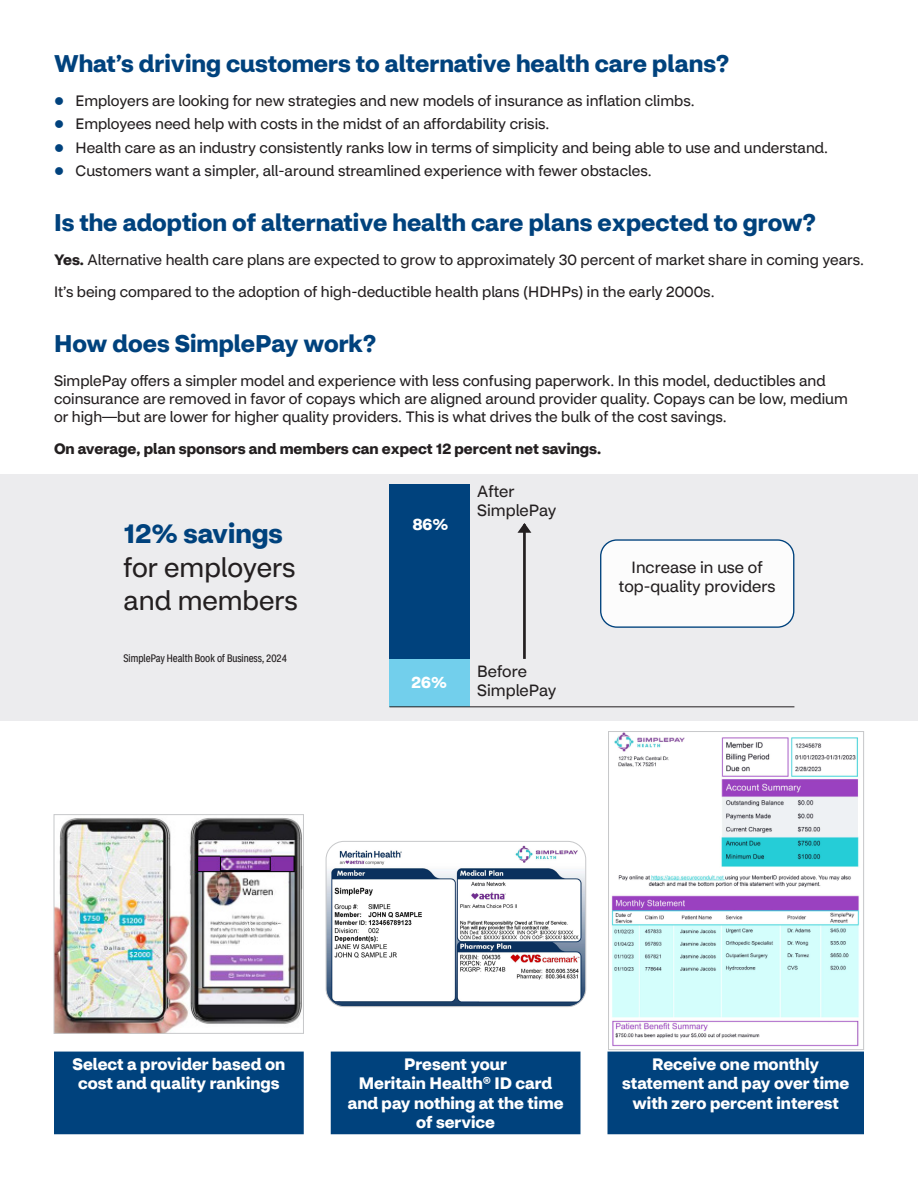
<style>
.page{position:relative;width:918px;height:1188px;background:#fff}
.page>*{position:absolute;margin:0;border:0;box-sizing:border-box;transform-origin:0 0}
.t1{font:27px/33.8px "CVS Health Sans";color:#231f20}
.t2{font:700 24px "CVS Health Sans";color:#00427d}
.t3{font:700 16.5px/19.5px "CVS Health Sans";color:#fff;text-align:center}
.t4{font:16.2px/18.9px "CVS Health Sans";color:#231f20;text-align:center}
.t5{font:700 16.2px "CVS Health Sans";color:#fff}
.t6{font:15px/18px "CVS Health Sans";color:#231f20}
.t7{font:700 15px "CVS Health Sans";color:#231f20}
.t8{font:10.8px "CVS Health Sans Cd";color:#231f20}
.s1{font-weight:700}
.s2{font-weight:700;color:#00427d}
</style>
<div class="page">
<div style="left:0;top:474px;width:918px;height:247px;background:#ececee"></div>
<div style="left:389px;top:485px;width:81px;height:222px;background:#00427d"></div>
<div style="left:389px;top:659px;width:81px;height:48px;background:#72cfec"></div>
<hr style="left:389px;top:706px;width:405px;height:1px;background:#231f20">
<hr style="left:523px;top:524px;width:3px;height:135px;background:#231f20">
<svg style="left:517px;top:523px;width:14px;height:10px"></svg>
<div style="left:601px;top:540px;width:193px;height:87px;background:#fcfcfc;border-radius:16px"></div>
<div style="left:600px;top:539px;width:194px;height:89px;border:1px solid #00427d;border-radius:16px"></div>
<div style="left:54px;top:1052px;width:810px;height:82px;background:#00427d"></div>
<img style="left:56px;top:817px;width:246px;height:215px">
<div style="left:54px;top:814px;width:250px;height:220px;border:1px solid #c7c8ca"></div>
<img style="left:326px;top:841px;width:260px;height:166px">
<div style="left:326px;top:841px;width:260px;height:166px;border:1px solid #c7c8ca;border-radius:18px"></div>
<img style="left:611px;top:733px;width:249px;height:314px">
<div style="left:608px;top:731px;width:256px;height:319px;border:1px solid #c7c8ca"></div>
<p class="t2" style="left:54px;top:48px;width:677px">What’s driving customers to alternative health care plans?</p>
<p class="t6" style="left:76px;top:92px;width:621px">Employers are looking for new strategies and new models of insurance as inflation climbs.</p>
<p class="t6" style="left:76px;top:115px;width:475px">Employees need help with costs in the midst of an affordability crisis.</p>
<p class="t6" style="left:76px;top:139px;width:754px">Health care as an industry consistently ranks low in terms of simplicity and being able to use and understand.</p>
<p class="t6" style="left:76px;top:162px;width:578px">Customers want a simpler, all-around streamlined experience with fewer obstacles.</p>
<p class="t2" style="left:54px;top:207px;width:764px">Is the adoption of alternative health care plans expected to grow?</p>
<p class="t6" style="left:54px;top:251px;width:812px"><span class="s1">Yes.</span> Alternative health care plans are expected to grow to approximately 30 percent of market share in coming years.</p>
<p class="t6" style="left:54px;top:283px;width:662px">It’s being compared to the adoption of high-deductible health plans (HDHPs) in the early 2000s.</p>
<p class="t2" style="left:54px;top:328px;width:324px">How does SimplePay work?</p>
<p class="t6" style="left:54px;top:372px;width:795px">SimplePay offers a simpler model and experience with less confusing paperwork. In this model, deductibles and coinsurance are removed in favor of copays which are aligned around provider quality. Copays can be low, medium or high—but are lower for higher quality providers. This is what drives the bulk of the cost savings.</p>
<p class="t7" style="left:54px;top:440px;width:549px">On average, plan sponsors and members can expect 12 percent net savings.</p>
<p class="t1" style="left:124px;top:517px;width:176px"><span class="s2">12% savings </span>for employers and members</p>
<p class="t8" style="left:124px;top:652px;width:165px">SimplePay Health Book of Business, 2024</p>
<p class="t5" style="left:413px;top:514px;width:37px">86%</p>
<p class="t4" style="left:477px;top:482px;width:39px">After</p>
<p class="t4" style="left:477px;top:500px;width:81px">SimplePay</p>
<p class="t5" style="left:412px;top:672px;width:37px">26%</p>
<p class="t4" style="left:477px;top:662px;width:51px">Before</p>
<p class="t4" style="left:477px;top:681px;width:81px">SimplePay</p>
<p class="t4" style="left:619px;top:558px;width:158px">Increase in use of top-quality providers</p>
<p class="t3" style="left:73px;top:1054px;width:214px">Select a provider based on</p>
<p class="t3" style="left:78px;top:1074px;width:203px">cost and quality rankings</p>
<p class="t3" style="left:348px;top:1054px;width:217px">Present your<br>Meritain Health® ID card and pay nothing at the time of service</p>
<p class="t3" style="left:622px;top:1054px;width:228px">Receive one monthly statement and pay over time with zero percent interest</p>
</div>
